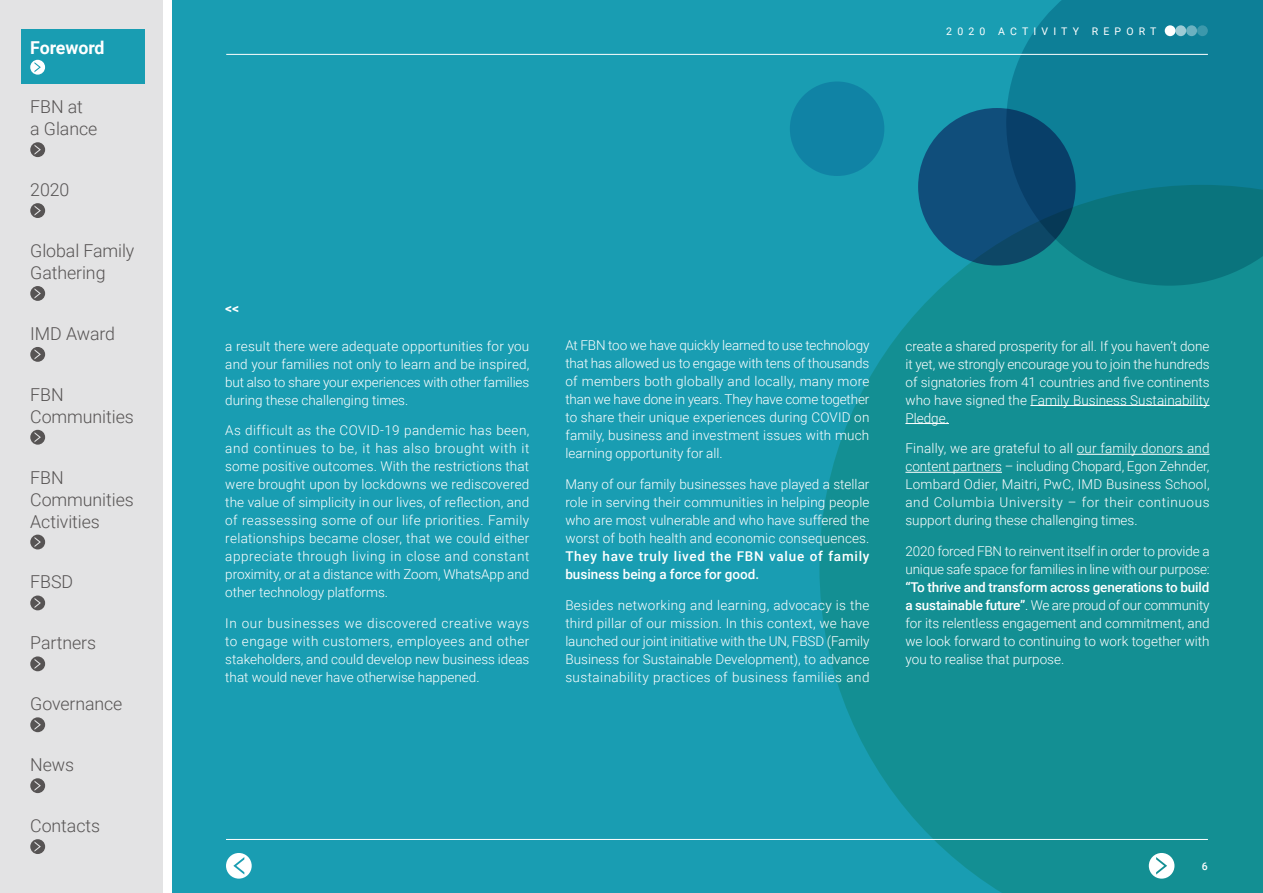
<style>
.page{position:relative;width:1263px;height:893px;background:#fff}
.page>*{position:absolute;margin:0;border:0;box-sizing:border-box;transform-origin:0 0}
.t1{font:300 17.85px/21.9px "Roboto";letter-spacing:-.005em;color:#575454}
.t2{font:700 17.85px "Roboto";letter-spacing:-.005em;color:#fff}
.t3{font:300 13.5px/18px "Roboto";color:#fff;text-align:justify}
.t4{font:500 13.5px/18px "Roboto";letter-spacing:.05em;color:#fff}
.t5{font:700 13.5px "Roboto";color:#fff}
.t6{font:10.5px "Roboto";letter-spacing:.495em;color:#fff}
.t7{font:500 10.5px "Roboto";color:#fff}
.s1{font-weight:500}
</style>
<div class="page">
<div style="left:162px;top:0;width:1101px;height:893px;background:#199db2"></div>
<svg style="left:819px;top:196px;width:444px;height:697px;background:#139097"></svg>
<svg style="left:1006px;top:0;width:257px;height:286px;background:#0d7e90"></svg>
<svg style="left:918px;top:108px;width:158px;height:158px;background:#0d4973"></svg>
<div style="left:790px;top:81px;width:94px;height:95px;background:#1083a5;border-radius:50%"></div>
<hr style="left:1030px;top:405px;width:179px;height:1px;background:#fff">
<hr style="left:905px;top:423px;width:44px;height:1px;background:#fff">
<hr style="left:1077px;top:454px;width:132px;height:1px;background:#fff">
<hr style="left:905px;top:472px;width:97px;height:1px;background:#fff">
<div style="left:0;top:0;width:164px;height:893px;background:#e3e3e4"></div>
<svg style="left:30px;top:142px;width:15px;height:15px"></svg>
<svg style="left:30px;top:203px;width:15px;height:15px"></svg>
<svg style="left:30px;top:286px;width:15px;height:15px"></svg>
<svg style="left:30px;top:347px;width:15px;height:15px"></svg>
<svg style="left:30px;top:430px;width:15px;height:15px"></svg>
<svg style="left:30px;top:535px;width:15px;height:14px"></svg>
<svg style="left:30px;top:595px;width:15px;height:15px"></svg>
<svg style="left:30px;top:656px;width:15px;height:15px"></svg>
<svg style="left:30px;top:717px;width:15px;height:15px"></svg>
<svg style="left:30px;top:778px;width:15px;height:15px"></svg>
<svg style="left:30px;top:839px;width:15px;height:15px"></svg>
<hr style="left:226px;top:839px;width:982px;height:1px;background:#fff">
<hr style="left:226px;top:54px;width:982px;height:1px;background:#fff">
<svg style="left:1149px;top:853px;width:25px;height:26px"></svg>
<svg style="left:226px;top:853px;width:26px;height:26px"></svg>
<div style="left:1165px;top:25px;width:10px;height:11px;background:#fff;border-radius:50%"></div>
<svg style="left:1175px;top:25px;width:11px;height:11px"></svg>
<div style="left:1186px;top:25px;width:11px;height:11px;background:#6cb1c0;border-radius:50%"></div>
<div style="left:1197px;top:25px;width:11px;height:11px;background:#3c98ab;border-radius:50%"></div>
<div style="left:21px;top:30px;width:123px;height:54px;background:#199db2"></div>
<svg style="left:30px;top:59px;width:15px;height:16px"></svg>
<div style="left:164px;top:0;width:8px;height:893px;background:#fff"></div>
<h1 class="t2" style="left:30px;top:35px;width:76px">Foreword</h1>
<h1 class="t1" style="left:30px;top:95px;width:69px">FBN at<br>a Glance</h1>
<h1 class="t1" style="left:30px;top:178px;width:41px">2020</h1>
<h1 class="t1" style="left:30px;top:239px;width:106px">Global Family<br>Gathering</h1>
<h1 class="t1" style="left:30px;top:322px;width:86px">IMD Award</h1>
<h1 class="t1" style="left:30px;top:383px;width:105px">FBN<br>Communities</h1>
<h1 class="t1" style="left:30px;top:466px;width:105px">FBN<br>Communities<br>Activities</h1>
<h1 class="t1" style="left:30px;top:570px;width:44px">FBSD</h1>
<h1 class="t1" style="left:30px;top:631px;width:67px">Partners</h1>
<h1 class="t1" style="left:30px;top:692px;width:94px">Governance</h1>
<h1 class="t1" style="left:30px;top:753px;width:45px">News</h1>
<h1 class="t1" style="left:30px;top:814px;width:71px">Contacts</h1>
<p class="t6" style="left:946px;top:24px;width:212px">2020 ACTIVITY REPORT</p>
<p class="t5" style="left:239px;top:319px;width:15px;rotate:-180deg">&gt;&gt;</p>
<p class="t3" style="left:225px;top:336px;width:306px">a result there were adequate opportunities for you and your families not only to learn and be inspired, but also to share your experiences with other families during these challenging times.</p>
<p class="t3" style="left:225px;top:421px;width:306px">As difficult as the COVID-19 pandemic has been, and continues to be, it has also brought with it some positive outcomes. With the restrictions that were brought upon by lockdowns we rediscovered the value of simplicity in our lives, of reflection, and of reassessing some of our life priorities. Family relationships became closer, that we could either appreciate through living in close and constant proximity, or at a distance with Zoom, WhatsApp and other technology platforms.</p>
<p class="t3" style="left:225px;top:614px;width:306px">In our businesses we discovered creative ways to engage with customers, employees and other stakeholders, and could develop new business ideas that would never have otherwise happened.</p>
<p class="t3" style="left:565px;top:336px;width:306px">At FBN too we have quickly learned to use technology that has allowed us to engage with tens of thousands of members both globally and locally, many more than we have done in years. They have come together to share their unique experiences during COVID on family, business and investment issues with much learning opportunity for all.</p>
<p class="t3" style="left:565px;top:475px;width:306px">Many of our family businesses have played a stellar role in serving their communities in helping people who are most vulnerable and who have suffered the worst of both health and economic consequences.</p>
<p class="t4" style="left:565px;top:547px;width:306px">They have truly lived the FBN value of family business being a force for good.</p>
<p class="t3" style="left:565px;top:596px;width:306px">Besides networking and learning, advocacy is the third pillar of our mission. In this context, we have launched our joint initiative with the UN, FBSD (Family Business for Sustainable Development), to advance sustainability practices of business families and</p>
<p class="t3" style="left:905px;top:336px;width:306px">create a shared prosperity for all. If you haven’t done it yet, we strongly encourage you to join the hundreds of signatories from 41 countries and five continents who have signed the Family Business Sustainability Pledge.</p>
<p class="t3" style="left:905px;top:439px;width:306px">Finally, we are grateful to all our family donors and content partners – including Chopard, Egon Zehnder, Lombard Odier, Maitri, PwC, IMD Business School, and Columbia University – for their continuous support during these challenging times.</p>
<p class="t3" style="left:905px;top:542px;width:306px">2020 forced FBN to reinvent itself in order to provide a unique safe space for families in line with our purpose:</p>
<p class="t3" style="left:905px;top:578px;width:306px"><span class="s1">“To thrive and transform across generations to build a sustainable future”</span>. We are proud of our community for its relentless engagement and commitment, and we look forward to continuing to work together with you to realise that purpose.</p>
<p class="t7" style="left:1202px;top:859px;width:7px">6</p>
</div>
